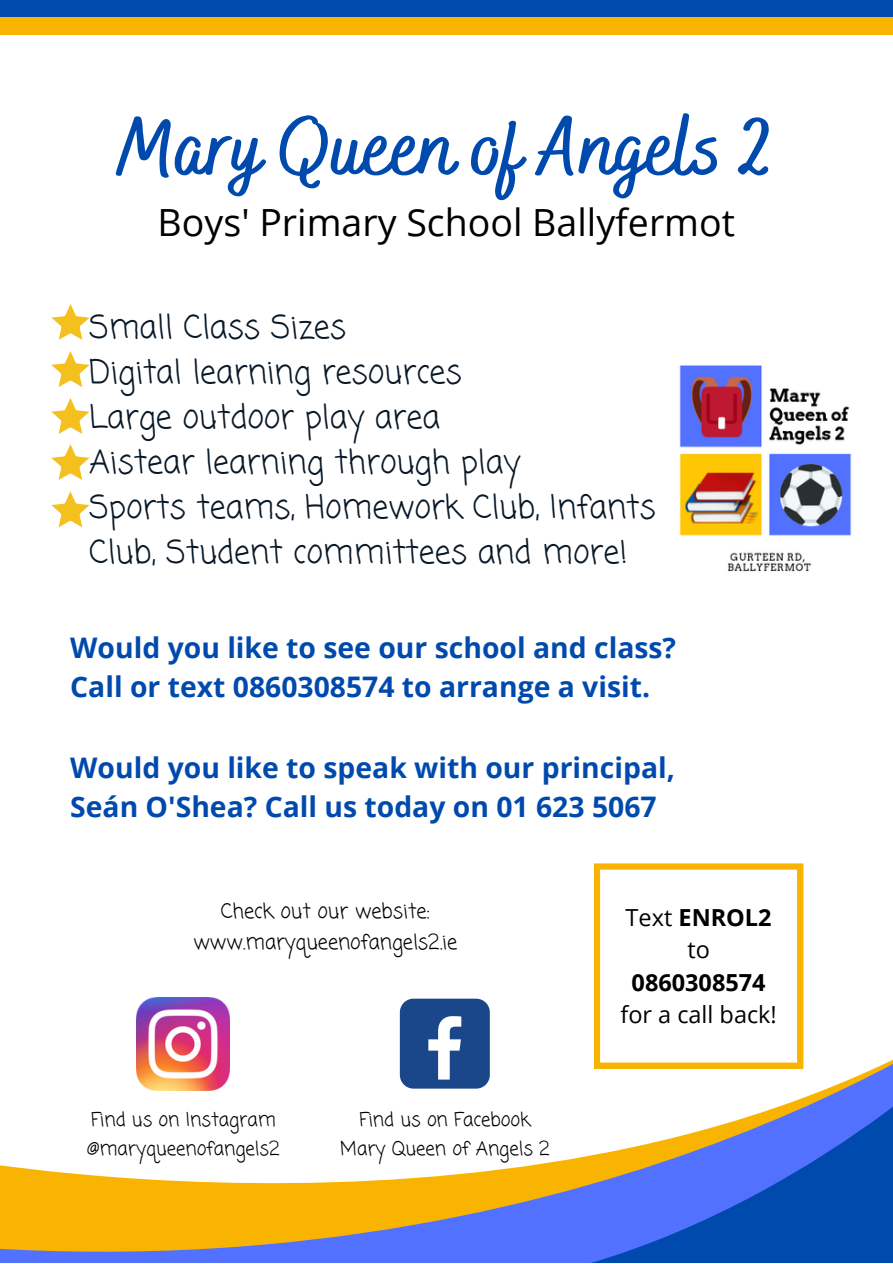
<style>
.page{position:relative;width:893px;height:1264px;background:#fff}
.page>*{position:absolute;margin:0;border:0;box-sizing:border-box;transform-origin:0 0}
.t1{font:700 81.9px "Bakerie Smooth";color:#004aad}
.t2{font:37.5px "Open Sans";color:#000}
.t3{font:32.25px/45px "Coming Soon";color:#081827}
.t4{font:700 28.35px/39.3px "Open Sans";color:#004aad}
.t5{font:23.55px/32.5px "Open Sans";color:#000;text-align:center}
.t6{font:700 23.55px "Open Sans";color:#000}
.t7{font:20.4px/31.5px "Coming Soon";color:#000;text-align:center}
.t8{font:18.9px/29.2px "Coming Soon";color:#000}
.s1{font-weight:700}
</style>
<div class="page">
<svg style="left:0;top:1009px;width:804px;height:253px"></svg>
<svg style="left:537px;top:1029px;width:355px;height:233px"></svg>
<div style="left:0;top:0;width:892px;height:35px;background:#f9b401"></div>
<div style="left:0;top:0;width:892px;height:17px;background:#004aad"></div>
<img style="left:679px;top:365px;width:173px;height:207px">
<img style="left:136px;top:997px;width:93px;height:93px">
<div style="left:400px;top:998px;width:90px;height:90px;background:#1a4789;border-radius:14px"></div>
<svg style="left:428px;top:1016px;width:33px;height:63px"></svg>
<svg style="left:593px;top:863px;width:210px;height:205px"></svg>
<svg style="left:51px;top:351px;width:38px;height:36px"></svg>
<svg style="left:51px;top:398px;width:38px;height:36px"></svg>
<svg style="left:51px;top:491px;width:38px;height:36px"></svg>
<svg style="left:51px;top:444px;width:38px;height:36px"></svg>
<svg style="left:51px;top:304px;width:39px;height:36px"></svg>
<h1 class="t1" style="left:118px;top:100px;width:658px">Mary Queen of Angels 2</h1>
<p class="t2" style="left:158px;top:196px;width:579px">Boys' Primary School Ballyfermot</p>
<p class="t3" style="left:89px;top:307px;width:568px">Small Class Sizes<br>Digital learning resources<br>Large outdoor play area<br>Aistear learning through play<br>Sports teams, Homework Club, Infants<br>Club, Student committees and more!</p>
<p class="t4" style="left:70px;top:627px;width:607px">Would you like to see our school and class?<br>Call or text 0860308574 to arrange a visit.</p>
<p class="t4" style="left:70px;top:747px;width:606px">Would you like to speak with our principal,<br>Seán O'Shea? Call us today on 01 623 5067</p>
<p class="t7" style="left:193px;top:896px;width:265px">Check out our website: www.maryqueenofangels2.ie</p>
<p class="t8" style="left:87px;top:1106px;width:194px">Find us on Instagram @maryqueenofangels2</p>
<p class="t8" style="left:340px;top:1106px;width:211px;text-align:center">Find us on Facebook<br>Mary Queen of Angels 2</p>
<p class="t5" style="left:625px;top:900px;width:147px">Text <span class="s1">ENROL2 </span>to</p>
<p class="t6" style="left:631px;top:965px;width:135px">0860308574</p>
<p class="t5" style="left:620px;top:998px;width:158px">for a call back!</p>
</div>
